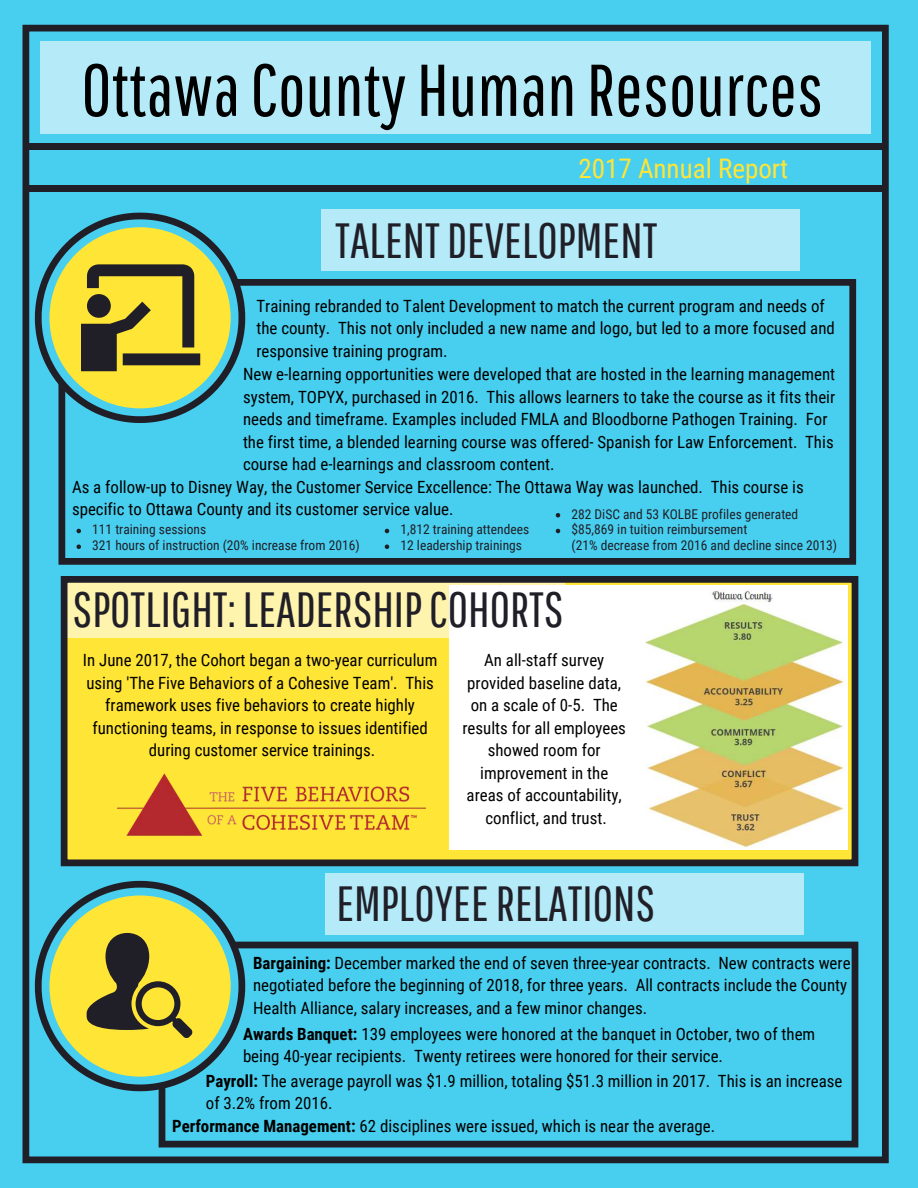
<style>
.page{position:relative;width:918px;height:1188px;background:#48cfef}
.page>*{position:absolute;margin:0;border:0;box-sizing:border-box;transform-origin:0 0}
.t1{font:73.2px "Pathway Gothic One";color:#000}
.t2{font:49.5px "Pathway Gothic One";color:#201f28}
.t3{font:27px "Roboto Condensed";color:#ffe536}
.t4{font:16.8px/22.5px "Roboto Condensed";color:#000}
.t5{font:13.5px/15.8px "Roboto Condensed";color:#201f28}
.s1{font-weight:700}
</style>
<div class="page">
<div style="left:23px;top:25px;width:866px;height:1138px;border:7px solid #201f28"></div>
<div style="left:65px;top:579px;width:788px;height:283px;background:#ffe536"></div>
<div style="left:59px;top:279px;width:797px;height:286px;border:7px solid #201f28"></div>
<div style="left:449px;top:585px;width:198px;height:264px;background:#fff"></div>
<div style="left:61px;top:576px;width:504px;height:62px;background:#fff;opacity:.6"></div>
<svg style="left:35px;top:213px;width:210px;height:210px"></svg>
<div style="left:322px;top:209px;width:478px;height:62px;background:#b5ebf8"></div>
<div style="left:27px;top:143px;width:857px;height:7px;background:#201f28"></div>
<div style="left:29px;top:186px;width:856px;height:6px;background:#201f28"></div>
<div style="left:41px;top:42px;width:830px;height:92px;background:#b5ebf8"></div>
<div style="left:159px;top:942px;width:699px;height:205px;border:7px solid #201f28"></div>
<svg style="left:35px;top:881px;width:210px;height:210px"></svg>
<div style="left:325px;top:873px;width:478px;height:62px;background:#b5ebf8"></div>
<svg style="left:38px;top:216px;width:204px;height:204px"></svg>
<svg style="left:76px;top:529px;width:5px;height:4px"></svg>
<svg style="left:76px;top:544px;width:5px;height:5px"></svg>
<svg style="left:556px;top:513px;width:4px;height:5px"></svg>
<svg style="left:556px;top:529px;width:4px;height:4px"></svg>
<img style="left:117px;top:773px;width:308px;height:63px">
<img style="left:645px;top:585px;width:202px;height:264px">
<svg style="left:38px;top:884px;width:204px;height:204px"></svg>
<svg style="left:385px;top:529px;width:4px;height:4px"></svg>
<svg style="left:385px;top:544px;width:4px;height:5px"></svg>
<div style="left:61px;top:576px;width:797px;height:290px;border:7px solid #201f28"></div>
<h1 class="t1" style="left:81px;top:46px;width:743px">Ottawa County Human Resources</h1>
<h3 class="t3" style="left:578px;top:149px;width:211px">2017 Annual Report</h3>
<h2 class="t2" style="left:335px;top:210px;width:324px">TALENT DEVELOPMENT</h2>
<p class="t4" style="left:256px;top:294px;width:580px">Training rebranded to Talent Development to match the current program and needs of the county. This not only included a new name and logo, but led to a more focused and responsive training program.</p>
<p class="t4" style="left:243px;top:362px;width:594px">New e-learning opportunities were developed that are hosted in the learning management</p>
<p class="t4" style="left:243px;top:385px;width:594px">system, TOPYX, purchased in 2016. This allows learners to take the course as it fits their</p>
<p class="t4" style="left:243px;top:407px;width:586px">needs and timeframe. Examples included FMLA and Bloodborne Pathogen Training. For</p>
<p class="t4" style="left:243px;top:430px;width:592px">the first time, a blended learning course was offered- Spanish for Law Enforcement. This</p>
<p class="t4" style="left:243px;top:452px;width:313px">course had e-learnings and classroom content.</p>
<p class="t4" style="left:72px;top:475px;width:733px">As a follow-up to Disney Way, the Customer Service Excellence: The Ottawa Way was launched. This course is</p>
<p class="t4" style="left:72px;top:497px;width:383px">specific to Ottawa County and its customer service value.</p>
<p class="t5" style="left:572px;top:505px;width:267px">282 DiSC and 53 KOLBE profiles generated $85,869 in tuition reimbursement<br>(21% decrease from 2016 and decline since 2013)</p>
<p class="t5" style="left:400px;top:521px;width:130px">1,812 training attendees<br>12 leadership trainings</p>
<p class="t5" style="left:92px;top:521px;width:269px">111 training sessions<br>321 hours of instruction (20% increase from 2016)</p>
<h2 class="t2" style="left:73px;top:579px;width:492px">SPOTLIGHT: LEADERSHIP COHORTS</h2>
<p class="t4" style="left:83px;top:648px;width:356px;text-align:center">In June 2017, the Cohort began a two-year curriculum using 'The Five Behaviors of a Cohesive Team'. This framework uses five behaviors to create highly functioning teams, in response to issues identified during customer service trainings.</p>
<p class="t4" style="left:462px;top:648px;width:165px;text-align:center">An all-staff survey provided baseline data, on a scale of 0-5. The results for all employees showed room for improvement in the areas of accountability, conflict, and trust.</p>
<h2 class="t2" style="left:336px;top:874px;width:320px">EMPLOYEE RELATIONS</h2>
<p class="t4" style="left:253px;top:951px;width:599px"><span class="s1">Bargaining:</span> December marked the end of seven three-year contracts. New contracts were negotiated before the beginning of 2018, for three years. All contracts include the County<br>Health Alliance, salary increases, and a few minor changes.</p>
<p class="t4" style="left:243px;top:1022px;width:574px"><span class="s1">Awards Banquet:</span> 139 employees were honored at the banquet in October, two of them being 40-year recipients. Twenty retirees were honored for their service.</p>
<p class="t4" style="left:206px;top:1069px;width:638px"><span class="s1">Payroll:</span> The average payroll was $1.9 million, totaling $51.3 million in 2017. This is an increase</p>
<p class="t4" style="left:206px;top:1091px;width:128px">of 3.2% from 2016.</p>
<p class="t4" style="left:172px;top:1114px;width:545px"><span class="s1">Performance Management:</span> 62 disciplines were issued, which is near the average.</p>
</div>
